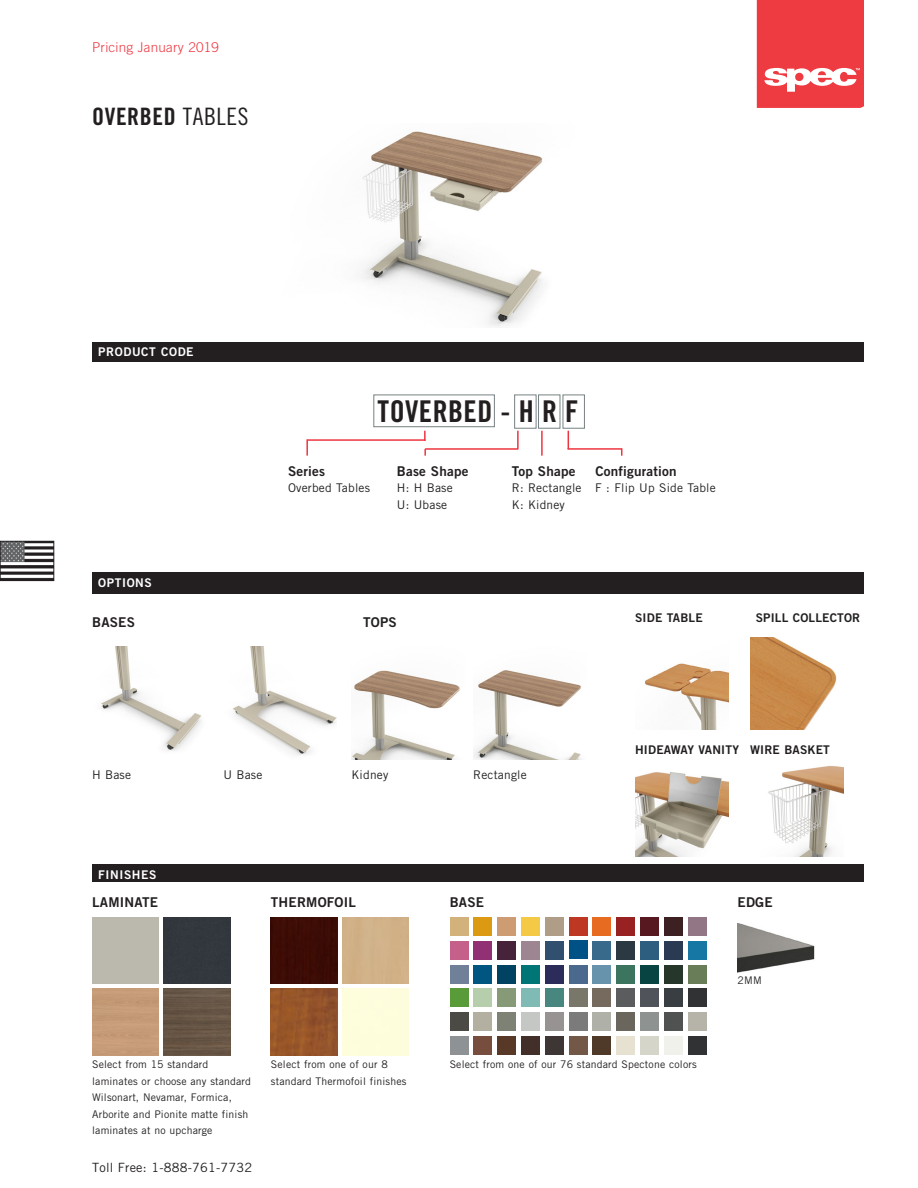
<style>
.page{position:relative;width:918px;height:1188px;background:#fff}
.page>*{position:absolute;margin:0;border:0;box-sizing:border-box;transform-origin:0 0}
.COPY{font:30px "Trade Gothic LT Std Bd Cn 20";letter-spacing:.015em;color:#231f20}
.t1{font:24px "Trade Gothic LT Std Bd Cn 20";letter-spacing:.025em;color:#231f20}
.COPY-2{font:13.5px "Trade Gothic LT Std Bd 2";letter-spacing:.015em;color:#231f20}
.t2{font:300 13.5px "Trade Gothic LT Std";letter-spacing:.015em;color:#ee3640}
.t3{font:12.75px "Trade Gothic LT Std";letter-spacing:.015em;color:#231f20}
.COPY-3{font:12px "Trade Gothic LT Std";letter-spacing:.015em;color:#231f20}
.COPY-4{font:12px "Trade Gothic LT Std Bd 2";letter-spacing:.015em;color:#231f20}
.t4{font:12px "Trade Gothic LT Std Bd 2";letter-spacing:.05em;color:#fff}
.COPY-5{font:10.5px/16.5px "Trade Gothic LT Std";letter-spacing:.015em;color:#231f20}
.s1{font-family:"Trade Gothic LT Std Cn 18"}
</style>
<div class="page">
<svg style="left:757px;top:0;width:107px;height:108px;background:#ef4e54"></svg>
<img style="left:2px;top:543px;width:50px;height:36px">
<div style="left:0;top:541px;width:54px;height:40px;border:1px solid #231f20"></div>
<img style="left:361px;top:131px;width:182px;height:196px">
<img style="left:101px;top:646px;width:101px;height:105px">
<img style="left:351px;top:670px;width:109px;height:89px">
<img style="left:473px;top:670px;width:108px;height:89px">
<img style="left:645px;top:663px;width:83px;height:67px">
<img style="left:635px;top:772px;width:93px;height:84px">
<img style="left:750px;top:637px;width:87px;height:93px">
<img style="left:768px;top:766px;width:75px;height:90px">
<img style="left:232px;top:646px;width:105px;height:109px">
<div style="left:92px;top:342px;width:772px;height:20px;background:#231f20"></div>
<div style="left:92px;top:864px;width:772px;height:18px;background:#231f20"></div>
<div style="left:373px;top:395px;width:122px;height:32px;border:1px solid #778083"></div>
<div style="left:514px;top:395px;width:22px;height:34px;border:1px solid #778083"></div>
<div style="left:538px;top:395px;width:22px;height:34px;border:1px solid #778083"></div>
<div style="left:563px;top:395px;width:22px;height:34px;border:1px solid #778083"></div>
<svg style="left:424px;top:431px;width:2px;height:8px"></svg>
<hr style="left:307px;top:439px;width:119px;height:2px;background:#ee3640">
<hr style="left:425px;top:448px;width:93px;height:2px;background:#ee3640">
<hr style="left:568px;top:448px;width:54px;height:2px;background:#ee3640">
<svg style="left:306px;top:439px;width:2px;height:17px"></svg>
<svg style="left:424px;top:449px;width:2px;height:7px"></svg>
<hr style="left:541px;top:431px;width:2px;height:25px;background:#ee3640">
<svg style="left:568px;top:431px;width:1px;height:17px"></svg>
<svg style="left:517px;top:431px;width:2px;height:18px"></svg>
<div style="left:92px;top:573px;width:772px;height:21px;background:#231f20"></div>
<img style="left:164px;top:989px;width:66px;height:66px">
<div style="left:164px;top:917px;width:66px;height:67px;background:#32373d"></div>
<div style="left:271px;top:917px;width:66px;height:67px;background:#3c0c05"></div>
<img style="left:271px;top:989px;width:66px;height:66px">
<div style="left:450px;top:917px;width:18px;height:19px;background:#d2b17b"></div>
<div style="left:521px;top:917px;width:19px;height:19px;background:#f4c945"></div>
<div style="left:474px;top:917px;width:18px;height:19px;background:#db9a11"></div>
<div style="left:497px;top:917px;width:19px;height:19px;background:#cd9c72"></div>
<div style="left:545px;top:917px;width:19px;height:19px;background:#b09d87"></div>
<div style="left:569px;top:917px;width:18px;height:19px;background:#be3722"></div>
<div style="left:592px;top:917px;width:19px;height:19px;background:#e86b22"></div>
<div style="left:616px;top:917px;width:19px;height:19px;background:#982222"></div>
<div style="left:592px;top:941px;width:19px;height:19px;background:#386a8b"></div>
<div style="left:545px;top:941px;width:19px;height:19px;background:#314f6e"></div>
<div style="left:521px;top:941px;width:19px;height:19px;background:#9e8592"></div>
<div style="left:497px;top:941px;width:19px;height:19px;background:#47233b"></div>
<div style="left:473px;top:941px;width:19px;height:19px;background:#913173"></div>
<div style="left:450px;top:941px;width:18px;height:19px;background:#c5608b"></div>
<div style="left:688px;top:917px;width:18px;height:19px;background:#937686"></div>
<div style="left:569px;top:941px;width:18px;height:18px;background:#005286"></div>
<div style="left:664px;top:917px;width:19px;height:19px;background:#3d2022"></div>
<div style="left:640px;top:917px;width:19px;height:19px;background:#58181f"></div>
<div style="left:616px;top:941px;width:19px;height:19px;background:#2b3943"></div>
<div style="left:640px;top:941px;width:19px;height:19px;background:#2d5e7f"></div>
<div style="left:664px;top:941px;width:19px;height:19px;background:#2a3a53"></div>
<div style="left:688px;top:941px;width:18px;height:19px;background:#1676a4"></div>
<div style="left:450px;top:965px;width:18px;height:18px;background:#708099"></div>
<div style="left:474px;top:965px;width:18px;height:18px;background:#005581"></div>
<div style="left:497px;top:965px;width:19px;height:18px;background:#004262"></div>
<div style="left:521px;top:965px;width:19px;height:18px;background:#007576"></div>
<div style="left:545px;top:965px;width:19px;height:18px;background:#2b2c5a"></div>
<div style="left:569px;top:965px;width:18px;height:18px;background:#4a698d"></div>
<div style="left:592px;top:965px;width:19px;height:18px;background:#6793ac"></div>
<div style="left:569px;top:988px;width:18px;height:19px;background:#787769"></div>
<div style="left:616px;top:988px;width:19px;height:19px;background:#5b5c5e"></div>
<div style="left:545px;top:988px;width:19px;height:19px;background:#48877f"></div>
<div style="left:521px;top:988px;width:19px;height:19px;background:#80bab5"></div>
<div style="left:497px;top:988px;width:19px;height:19px;background:#879a77"></div>
<div style="left:474px;top:988px;width:18px;height:19px;background:#b6ceac"></div>
<div style="left:450px;top:988px;width:18px;height:19px;background:#599a39"></div>
<div style="left:688px;top:965px;width:18px;height:18px;background:#697d58"></div>
<div style="left:664px;top:965px;width:19px;height:18px;background:#27362a"></div>
<div style="left:640px;top:965px;width:19px;height:18px;background:#084442"></div>
<div style="left:616px;top:965px;width:19px;height:18px;background:#3b745f"></div>
<div style="left:592px;top:988px;width:19px;height:19px;background:#756a5d"></div>
<div style="left:616px;top:1012px;width:19px;height:19px;background:#6a665e"></div>
<div style="left:664px;top:1012px;width:19px;height:19px;background:#4f5250"></div>
<div style="left:640px;top:1012px;width:19px;height:19px;background:#8e9291"></div>
<div style="left:688px;top:988px;width:18px;height:19px;background:#303234"></div>
<div style="left:688px;top:1036px;width:18px;height:19px;background:#303234"></div>
<div style="left:640px;top:988px;width:19px;height:19px;background:#505359"></div>
<div style="left:688px;top:1012px;width:18px;height:19px;background:#b6b3a8"></div>
<div style="left:450px;top:1036px;width:18px;height:19px;background:#8e9295"></div>
<div style="left:664px;top:988px;width:19px;height:19px;background:#383e42"></div>
<div style="left:450px;top:1012px;width:18px;height:19px;background:#4c4a44"></div>
<div style="left:473px;top:1036px;width:19px;height:19px;background:#774d3e"></div>
<div style="left:521px;top:1036px;width:19px;height:19px;background:#432f29"></div>
<div style="left:474px;top:1012px;width:18px;height:19px;background:#b4b0a1"></div>
<div style="left:497px;top:1012px;width:19px;height:19px;background:#7e8274"></div>
<div style="left:545px;top:1036px;width:19px;height:19px;background:#3d3635"></div>
<div style="left:497px;top:1036px;width:19px;height:19px;background:#583826"></div>
<div style="left:521px;top:1012px;width:19px;height:19px;background:#c5c7c4"></div>
<div style="left:545px;top:1012px;width:19px;height:19px;background:#979392"></div>
<div style="left:616px;top:1036px;width:19px;height:19px;background:#e7e1d2"></div>
<div style="left:569px;top:1036px;width:18px;height:19px;background:#735847"></div>
<div style="left:592px;top:1036px;width:19px;height:19px;background:#4f3a2a"></div>
<div style="left:640px;top:1036px;width:19px;height:19px;background:#d6d5ca"></div>
<div style="left:569px;top:1012px;width:18px;height:19px;background:#7a7b7a"></div>
<div style="left:592px;top:1012px;width:19px;height:19px;background:#afb1a9"></div>
<div style="left:664px;top:1036px;width:19px;height:19px;background:#f0f1ea"></div>
<img style="left:738px;top:923px;width:77px;height:49px">
<p class="t2" style="left:92px;top:39px;width:128px">Pricing January 2019</p>
<p class="t1" style="left:92px;top:102px;width:158px">OVERBED <span class="s1">TABLES</span></p>
<p class="t4" style="left:98px;top:345px;width:97px">PRODUCT CODE</p>
<p class="COPY" style="left:378px;top:393px;width:202px">TOVERBED - H R F</p>
<p class="COPY-2" style="left:288px;top:463px;width:39px">Series</p>
<p class="COPY-2" style="left:397px;top:463px;width:73px">Base Shape</p>
<p class="COPY-2" style="left:512px;top:463px;width:65px">Top Shape</p>
<p class="COPY-2" style="left:596px;top:463px;width:83px">Configuration</p>
<p class="COPY-3" style="left:288px;top:481px;width:83px">Overbed Tables</p>
<p class="COPY-3" style="left:397px;top:481px;width:57px">H: H Base</p>
<p class="COPY-3" style="left:397px;top:497px;width:52px">U: Ubase</p>
<p class="COPY-3" style="left:512px;top:481px;width:71px">R: Rectangle</p>
<p class="COPY-3" style="left:512px;top:497px;width:55px">K: Kidney</p>
<p class="COPY-3" style="left:595px;top:481px;width:122px">F : Flip Up Side Table</p>
<p class="t4" style="left:98px;top:575px;width:55px">OPTIONS</p>
<p class="COPY-2" style="left:92px;top:614px;width:44px">BASES</p>
<p class="COPY-2" style="left:363px;top:614px;width:35px">TOPS</p>
<p class="COPY-4" style="left:635px;top:610px;width:69px">SIDE TABLE</p>
<p class="COPY-4" style="left:756px;top:610px;width:106px">SPILL COLLECTOR</p>
<p class="COPY-3" style="left:92px;top:768px;width:40px">H Base</p>
<p class="COPY-3" style="left:224px;top:768px;width:40px">U Base</p>
<p class="COPY-3" style="left:351px;top:768px;width:38px">Kidney</p>
<p class="COPY-3" style="left:473px;top:768px;width:55px">Rectangle</p>
<p class="t4" style="left:98px;top:867px;width:60px">FINISHES</p>
<p class="COPY-2" style="left:92px;top:893px;width:67px">LAMINATE</p>
<p class="COPY-2" style="left:271px;top:893px;width:87px">THERMOFOIL</p>
<p class="COPY-2" style="left:450px;top:893px;width:36px">BASE</p>
<p class="COPY-4" style="left:635px;top:743px;width:105px">HIDEAWAY VANITY</p>
<p class="COPY-4" style="left:750px;top:743px;width:81px">WIRE BASKET</p>
<p class="COPY-2" style="left:738px;top:894px;width:37px">EDGE</p>
<p class="COPY-5" style="left:738px;top:972px;width:26px">2MM</p>
<p class="COPY-5" style="left:92px;top:1056px;width:160px">Select from 15 standard laminates or choose any standard<br>Wilsonart, Nevamar, Formica,<br>Arborite and Pionite matte finish laminates at no upcharge</p>
<p class="t3" style="left:92px;top:1160px;width:162px">Toll Free: 1-888-761-7732</p>
<p class="COPY-5" style="left:271px;top:1056px;width:137px">Select from one of our 8 standard Thermofoil finishes</p>
<p class="COPY-5" style="left:450px;top:1056px;width:249px">Select from one of our 76 standard Spectone colors</p>
</div>
